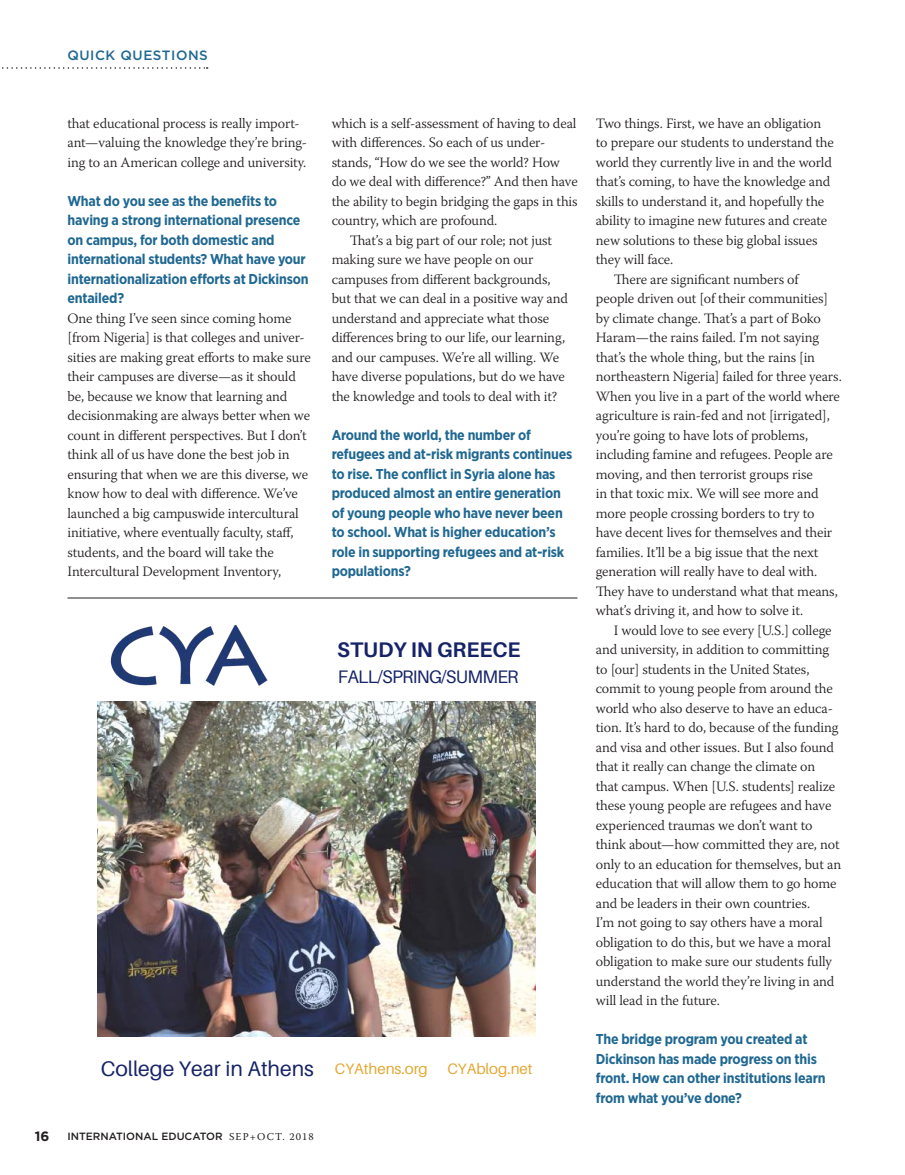
<style>
.page{position:relative;width:905px;height:1175px;background:#fff}
.page>*{position:absolute;margin:0;border:0;box-sizing:border-box;transform-origin:0 0}
.t1{font:21.15px "Aileron";color:#162467}
.t2{font:700 21.15px "Aileron";color:#162467}
.t3{font:18.15px "Aileron";letter-spacing:-.04em;color:#162467}
.t4{font:15.15px "Aileron";color:#e3a831}
.t5{font:300 14.25px/19.5px "Warnock Pro";letter-spacing:-.01em;color:#231f20}
.t6{font:700 14.25px/19.5px "Gotham Narrow";letter-spacing:-.015em;color:#206891}
.t7{font:500 13.5px "Gotham";letter-spacing:.04em;color:#206891}
.t8{font:700 13.5px "Gotham";color:#231f20}
.t9{font:500 10.5px "Gotham";color:#231f20}
.s1{font-size:15.15px;color:#e3a831}
.s2{font-family:"Warnock Pro";font-weight:400}
</style>
<div class="page">
<svg style="left:2px;top:67px;width:206px;height:2px"></svg>
<img style="left:110px;top:624px;width:158px;height:62px">
<img style="left:98px;top:701px;width:437px;height:335px">
<hr style="left:68px;top:597px;width:509px;height:1px;background:#231f20">
<p class="t7" style="left:68px;top:46px;width:142px">QUICK QUESTIONS</p>
<p class="t5" style="left:68px;top:113px;width:241px">that educational process is really import&shy;ant—valuing the knowledge they’re bring&shy;ing to an American college and university.</p>
<p class="t6" style="left:68px;top:191px;width:242px">What do you see as the benefits to having a strong international presence on campus, for both domestic and international students? What have your internationalization efforts at Dickinson entailed?</p>
<p class="t5" style="left:68px;top:308px;width:245px">One thing I’ve seen since coming home [from Nigeria] is that colleges and univer&shy;sities are making great efforts to make sure their campuses are diverse—as it should be, because we know that learning and decisionmaking are always better when we count in different perspectives. But I don’t think all of us have done the best job in ensuring that when we are this diverse, we know how to deal with difference. We’ve launched a big campuswide intercultural initiative, where eventually faculty, staff, students, and the board will take the Intercultural Development Inventory,</p>
<p class="t5" style="left:332px;top:113px;width:246px">which is a self-assessment of having to deal</p>
<p class="t5" style="left:332px;top:132px;width:215px">with differences. So each of us under-</p>
<p class="t5" style="left:332px;top:152px;width:230px">stands, “How do we see the world? How</p>
<p class="t5" style="left:332px;top:171px;width:247px">do we deal with difference?” And then have</p>
<p class="t5" style="left:332px;top:191px;width:247px">the ability to begin bridging the gaps in this</p>
<p class="t5" style="left:332px;top:210px;width:167px">country, which are profound.</p>
<p class="t5" style="left:350px;top:230px;width:204px">That’s a big part of our role; not just</p>
<p class="t5" style="left:332px;top:249px;width:203px">making sure we have people on our</p>
<p class="t5" style="left:332px;top:269px;width:220px">campuses from different backgrounds,</p>
<p class="t5" style="left:332px;top:288px;width:238px">but that we can deal in a positive way and</p>
<p class="t5" style="left:332px;top:308px;width:219px">understand and appreciate what those</p>
<p class="t5" style="left:332px;top:327px;width:235px">differences bring to our life, our learning,</p>
<p class="t5" style="left:332px;top:347px;width:229px">and our campuses. We’re all willing. We</p>
<p class="t5" style="left:332px;top:366px;width:235px">have diverse populations, but do we have</p>
<p class="t5" style="left:332px;top:386px;width:227px">the knowledge and tools to deal with it?</p>
<p class="t6" style="left:332px;top:425px;width:242px">Around the world, the number of refugees and at-risk migrants continues to rise. The conflict in Syria alone has produced almost an entire generation of young people who have never been to school. What is higher education’s role in supporting refugees and at-risk populations?</p>
<h1 class="t2" style="left:337px;top:637px;width:185px">STUDY IN GREECE</h1>
<p class="t3" style="left:338px;top:667px;width:182px">FALL/SPRING/SUMMER</p>
<h1 class="t1" style="left:101px;top:1056px;width:329px">College Year in Athens <span class="s1">CYAthens.org</span></h1>
<p class="t4" style="left:447px;top:1060px;width:87px">CYAblog.net</p>
<p class="t8" style="left:35px;top:1127px;width:16px">16</p>
<p class="t9" style="left:67px;top:1129px;width:248px">INTERNATIONAL EDUCATOR <span class="s2">SEP+O CT. 2018</span></p>
<p class="t5" style="left:596px;top:113px;width:227px">Two things. First, we have an obligation</p>
<p class="t5" style="left:596px;top:132px;width:239px">to prepare our students to understand the</p>
<p class="t5" style="left:596px;top:152px;width:237px">world they currently live in and the world</p>
<p class="t5" style="left:596px;top:171px;width:236px">that’s coming, to have the knowledge and</p>
<p class="t5" style="left:596px;top:191px;width:230px">skills to understand it, and hopefully the</p>
<p class="t5" style="left:596px;top:210px;width:233px">ability to imagine new futures and create</p>
<p class="t5" style="left:596px;top:230px;width:223px">new solutions to these big global issues</p>
<p class="t5" style="left:596px;top:249px;width:79px">they will face.</p>
<p class="t5" style="left:614px;top:269px;width:186px">There are significant numbers of</p>
<p class="t5" style="left:596px;top:288px;width:234px">people driven out [of their communities]</p>
<p class="t5" style="left:596px;top:308px;width:227px">by climate change. That’s a part of Boko</p>
<p class="t5" style="left:596px;top:327px;width:225px">Haram—the rains failed. I’m not saying</p>
<p class="t5" style="left:596px;top:347px;width:221px">that’s the whole thing, but the rains [in</p>
<p class="t5" style="left:596px;top:366px;width:247px">northeastern Nigeria] failed for three years.</p>
<p class="t5" style="left:596px;top:386px;width:246px">When you live in a part of the world where</p>
<p class="t5" style="left:596px;top:405px;width:235px">agriculture is rain-fed and not [irrigated],</p>
<p class="t5" style="left:596px;top:425px;width:214px">you’re going to have lots of problems,</p>
<p class="t5" style="left:596px;top:444px;width:238px">including famine and refugees. People are</p>
<p class="t5" style="left:596px;top:464px;width:218px">moving, and then terrorist groups rise</p>
<p class="t5" style="left:596px;top:483px;width:224px">in that toxic mix. We will see more and</p>
<p class="t5" style="left:596px;top:503px;width:220px">more people crossing borders to try to</p>
<p class="t5" style="left:596px;top:522px;width:238px">have decent lives for themselves and their</p>
<p class="t5" style="left:596px;top:542px;width:224px">families. It’ll be a big issue that the next</p>
<p class="t5" style="left:596px;top:561px;width:223px">generation will really have to deal with.</p>
<p class="t5" style="left:596px;top:581px;width:244px">They have to understand what that means,</p>
<p class="t5" style="left:596px;top:600px;width:209px">what’s driving it, and how to solve it.</p>
<p class="t5" style="left:614px;top:620px;width:219px">I would love to see every [U.S.] college</p>
<p class="t5" style="left:596px;top:639px;width:235px">and university, in addition to committing</p>
<p class="t5" style="left:596px;top:659px;width:215px">to [our] students in the United States,</p>
<p class="t5" style="left:596px;top:678px;width:238px">commit to young people from around the</p>
<p class="t5" style="left:596px;top:698px;width:239px">world who also deserve to have an educa-</p>
<p class="t5" style="left:596px;top:717px;width:244px">tion. It’s hard to do, because of the funding</p>
<p class="t5" style="left:596px;top:737px;width:240px">and visa and other issues. But I also found</p>
<p class="t5" style="left:596px;top:756px;width:221px">that it really can change the climate on</p>
<p class="t5" style="left:596px;top:776px;width:241px">that campus. When [U.S. students] realize</p>
<p class="t5" style="left:596px;top:795px;width:237px">these young people are refugees and have</p>
<p class="t5" style="left:596px;top:815px;width:218px">experienced traumas we don’t want to</p>
<p class="t5" style="left:596px;top:834px;width:245px">think about—how committed they are, not</p>
<p class="t5" style="left:596px;top:854px;width:247px">only to an education for themselves, but an</p>
<p class="t5" style="left:596px;top:873px;width:242px">education that will allow them to go home</p>
<p class="t5" style="left:596px;top:893px;width:216px">and be leaders in their own countries.</p>
<p class="t5" style="left:596px;top:912px;width:228px">I’m not going to say others have a moral</p>
<p class="t5" style="left:596px;top:932px;width:237px">obligation to do this, but we have a moral</p>
<p class="t5" style="left:596px;top:951px;width:238px">obligation to make sure our students fully</p>
<p class="t5" style="left:596px;top:971px;width:240px">understand the world they’re living in and</p>
<p class="t5" style="left:596px;top:990px;width:126px">will lead in the future.</p>
<p class="t6" style="left:596px;top:1029px;width:231px">The bridge program you created at<br>Dickinson has made progress on this front. How can other institutions learn from what you’ve done?</p>
</div>
